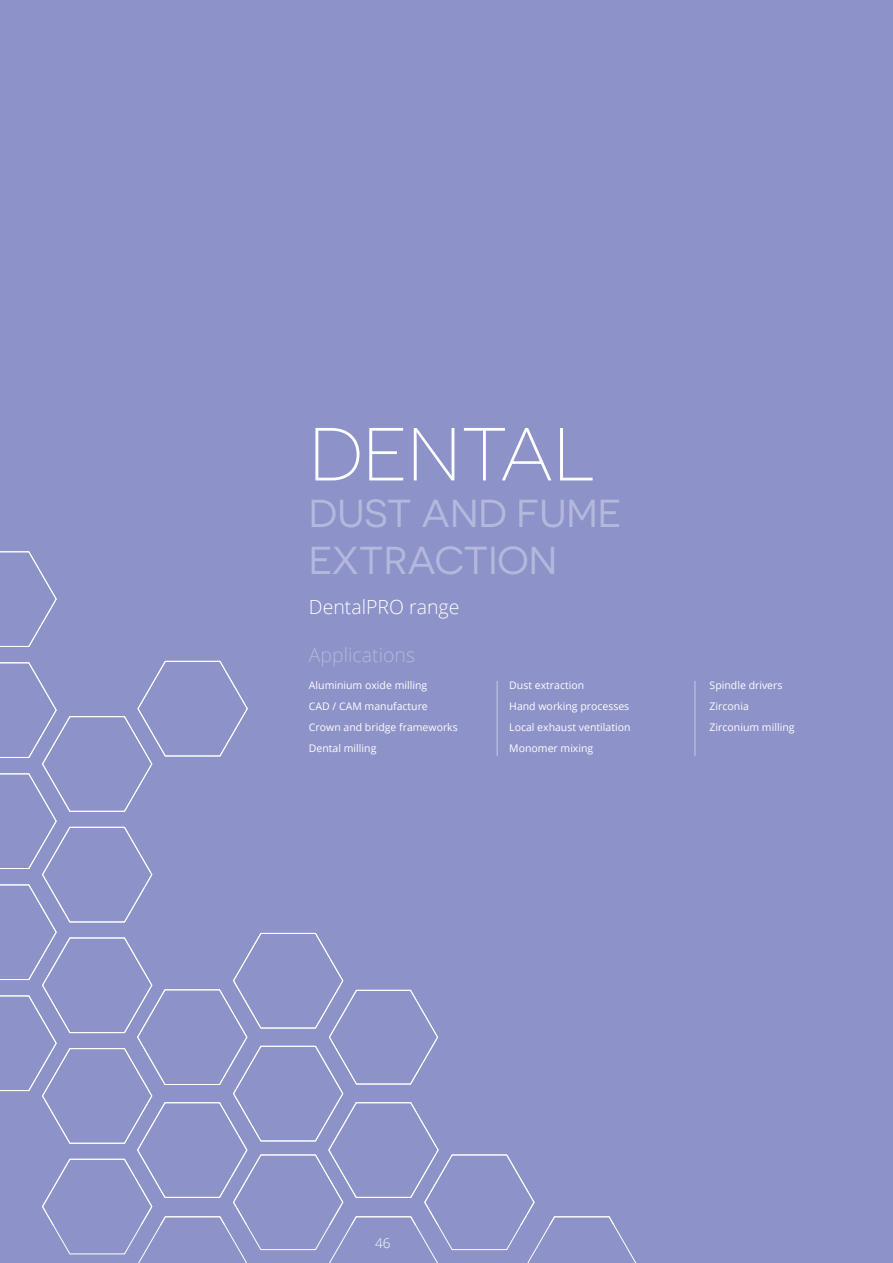
<style>
.page{position:relative;width:893px;height:1263px;background:#8d92c8}
.page>*{position:absolute;margin:0;border:0;box-sizing:border-box;transform-origin:0 0}
.t1{font:300 75px "Novecentosanswide";color:#fff}
.t2{font:39px/46.8px "Novecentosanswide";color:#b5b8dd}
.t3{font:300 19.5px "Open Sans";color:#fff}
.t4{font:300 19.5px "Open Sans";color:#b5b8dd}
.t5{font:300 13.5px "Open Sans";color:#fff}
.t6{font:10.5px/21.1px "Open Sans";color:#fff}
</style>
<div class="page">
<svg style="left:0;top:551px;width:57px;height:96px"></svg>
<svg style="left:0;top:660px;width:637px;height:603px"></svg>
<hr style="left:496px;top:681px;width:2px;height:75px;background:#b5b8dd">
<hr style="left:694px;top:681px;width:2px;height:75px;background:#b5b8dd">
<hr style="left:892px;top:388px;width:1px;height:274px;background:#000">
<h1 class="t1" style="left:309px;top:411px;width:288px">DENTAL</h1>
<h2 class="t2" style="left:309px;top:490px;width:314px">DUST AND FUME<br>EXTRACTION</h2>
<h3 class="t3" style="left:309px;top:594px;width:152px">DentalPRO range</h3>
<h3 class="t4" style="left:309px;top:642px;width:108px">Applications</h3>
<p class="t6" style="left:309px;top:674px;width:150px">Aluminium oxide milling<br>CAD / CAM manufacture<br>Crown and bridge frameworks<br>Dental milling</p>
<p class="t6" style="left:509px;top:674px;width:123px">Dust extraction<br>Hand working processes<br>Local exhaust ventilation<br>Monomer mixing</p>
<p class="t6" style="left:710px;top:674px;width:86px">Spindle drivers<br>Zirconia<br>Zirconium milling</p>
<p class="t5" style="left:375px;top:1234px;width:17px">46</p>
</div>
